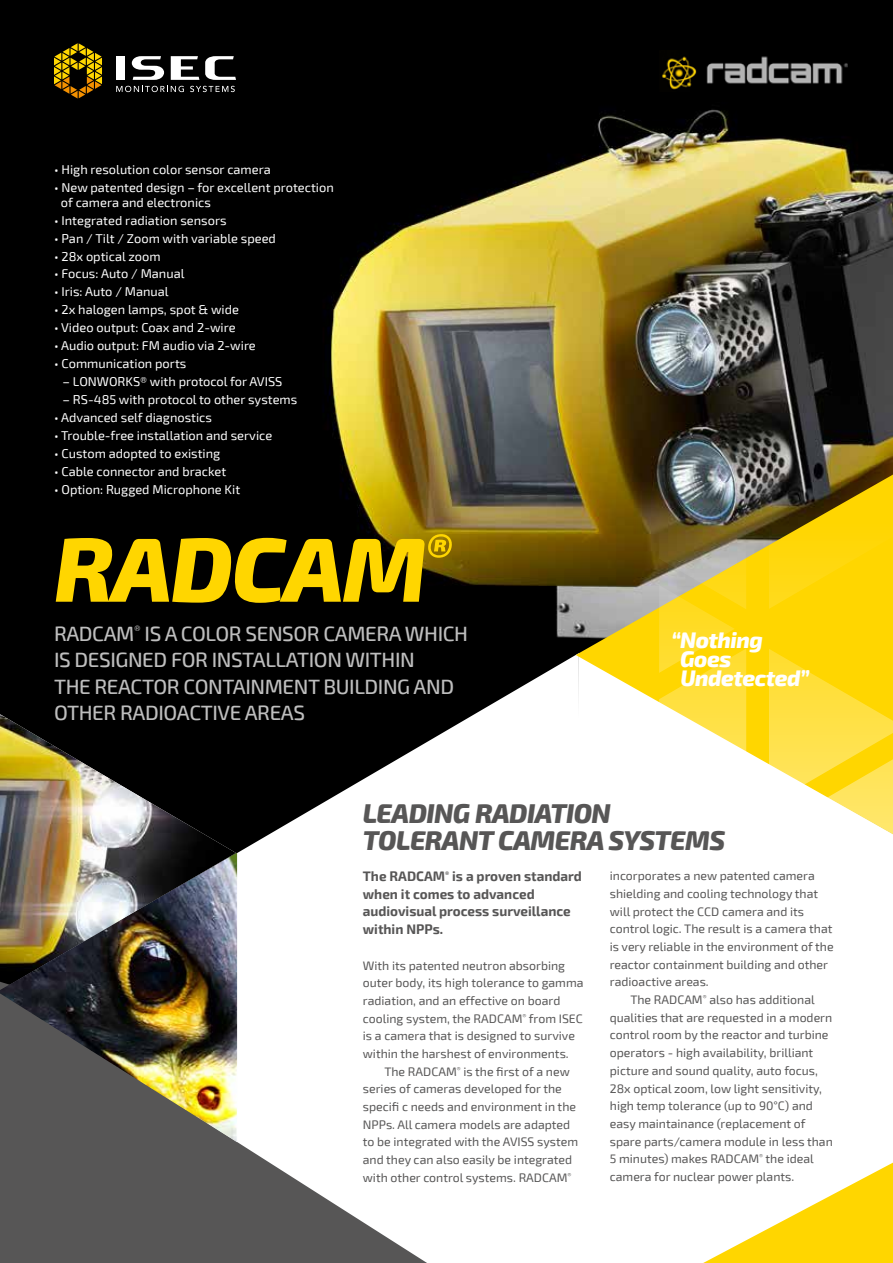
<style>
.page{position:relative;width:893px;height:1263px;background:#fff}
.page>*{position:absolute;margin:0;border:0;box-sizing:border-box;transform-origin:0 0}
.t1{font:italic 800 91.05px "Exo 2";letter-spacing:-.02em;color:#ffd600}
.t2{font:italic 800 26.7px/26.1px "Exo 2";letter-spacing:-.02em;color:#575656}
.t3{font:italic 800 22.05px/19.2px "Exo 2";letter-spacing:-.02em;color:#fff}
.t4{font:500 20.7px/26.5px "Exo 2";letter-spacing:-.02em;color:#bebebe}
.t5{font:700 13.5px/17.7px "Exo 2";color:#575656}
.t6{font:12.75px/14.7px "Exo 2";color:#fff}
.t7{font:12.3px/17.7px "Exo 2";color:#575656}
</style>
<div class="page">
<div style="left:0;top:0;width:893px;height:921px;background:#000"></div>
<img style="left:327px;top:109px;width:566px;height:529px">
<div style="left:580px;top:834px;width:313px;height:87px;background:#fff"></div>
<svg style="left:1px;top:655px;width:579px;height:608px"></svg>
<svg style="left:576px;top:475px;width:317px;height:359px;background:#d0bd6a"></svg>
<svg style="left:116px;top:86px;width:68px;height:6px"></svg>
<svg style="left:190px;top:86px;width:45px;height:6px"></svg>
<svg style="left:54px;top:43px;width:48px;height:56px"></svg>
<div style="left:116px;top:56px;width:9px;height:24px;background:#fff"></div>
<svg style="left:132px;top:56px;width:32px;height:24px"></svg>
<svg style="left:171px;top:56px;width:28px;height:24px"></svg>
<svg style="left:205px;top:56px;width:31px;height:24px"></svg>
<img style="left:662px;top:56px;width:186px;height:34px">
<img style="left:0;top:853px;width:237px;height:289px">
<svg style="left:769px;top:649px;width:124px;height:245px;background:#feea80"></svg>
<svg style="left:659px;top:456px;width:87px;height:438px;background:#d9cd8c"></svg>
<svg style="left:769px;top:456px;width:124px;height:153px;background:#c0a210"></svg>
<svg style="left:703px;top:1162px;width:190px;height:101px"></svg>
<p class="t6" style="left:54px;top:162px;width:218px">• High resolution color sensor camera</p>
<p class="t6" style="left:61px;top:180px;width:274px;text-indent:-7px">• New patented design – for excellent protection of camera and electronics</p>
<p class="t6" style="left:54px;top:213px;width:174px">• Integrated radiation sensors</p>
<p class="t6" style="left:54px;top:231px;width:223px">• Pan / Tilt / Zoom with variable speed</p>
<p class="t6" style="left:54px;top:249px;width:108px">• 28x optical zoom</p>
<p class="t6" style="left:54px;top:267px;width:132px">• Focus: Auto / Manual</p>
<p class="t6" style="left:54px;top:285px;width:116px">• Iris: Auto / Manual</p>
<p class="t6" style="left:54px;top:303px;width:187px">• 2x halogen lamps, spot &amp; wide</p>
<p class="t6" style="left:54px;top:321px;width:183px">• Video output: Coax and 2-wire</p>
<p class="t6" style="left:54px;top:339px;width:203px">• Audio output: FM audio via 2-wire</p>
<p class="t6" style="left:54px;top:357px;width:134px">• Communication ports</p>
<p class="t6" style="left:63px;top:375px;width:221px">– LONWORKS® with protocol for AVISS</p>
<p class="t6" style="left:63px;top:393px;width:236px">– RS-485 with protocol to other systems</p>
<p class="t6" style="left:54px;top:411px;width:160px">• Advanced self diagnostics</p>
<p class="t6" style="left:54px;top:428px;width:220px">• Trouble-free installation and service</p>
<p class="t6" style="left:54px;top:446px;width:168px">• Custom adopted to existing</p>
<p class="t6" style="left:54px;top:464px;width:174px">• Cable connector and bracket</p>
<p class="t6" style="left:54px;top:482px;width:188px">• Option: Rugged Microphone Kit</p>
<h1 class="t1" style="left:54px;top:514px;width:400px">RADCAM<sup>®</sup></h1>
<h3 class="t4" style="left:54px;top:620px;width:416px">RADCAM<sup>®</sup> IS A COLOR SENSOR CAMERA WHICH IS DESIGNED FOR INSTALLATION WITHIN<br>THE REACTOR CONTAINMENT BUILDING AND OTHER RADIOACTIVE AREAS</h3>
<h3 class="t3" style="left:680px;top:631px;width:131px;text-indent:-9px">“Nothing<br>Goes<br>Undetected”</h3>
<h2 class="t2" style="left:363px;top:802px;width:364px">LEADING RADIATION<br>TOLERANT CAMERA SYSTEMS</h2>
<p class="t5" style="left:363px;top:868px;width:221px">The RADCAM<sup>®</sup> is a proven standard when it comes to advanced audiovisual process surveillance within NPPs.</p>
<p class="t7" style="left:363px;top:957px;width:222px">With its patented neutron absorbing outer body, its high tolerance to gamma radiation, and an effective on board cooling system, the RADCAM<sup>®</sup> from ISEC is a camera that is designed to survive within the harshest of environments.</p>
<p class="t7" style="left:363px;top:1063px;width:217px;text-indent:21px">The RADCAM<sup>®</sup> is the first of a new series of cameras developed for the specifi c needs and environment in the NPPs. All camera models are adapted to be integrated with the AVISS system and they can also easily be integrated with other control systems. RADCAM<sup>®</sup></p>
<p class="t7" style="left:610px;top:867px;width:206px">incorporates a new patented camera</p>
<p class="t7" style="left:610px;top:885px;width:210px">shielding and cooling technology that</p>
<p class="t7" style="left:610px;top:903px;width:196px">will protect the CCD camera and its</p>
<p class="t7" style="left:610px;top:920px;width:224px">control logic. The result is a camera that</p>
<p class="t7" style="left:610px;top:938px;width:225px">is very reliable in the environment of the</p>
<p class="t7" style="left:610px;top:956px;width:220px">reactor containment building and other</p>
<p class="t7" style="left:610px;top:973px;width:100px">radioactive areas.</p>
<p class="t7" style="left:630px;top:991px;width:186px">The RADCAM<sup>®</sup> also has additional</p>
<p class="t7" style="left:610px;top:1009px;width:224px">qualities that are requested in a modern</p>
<p class="t7" style="left:610px;top:1026px;width:220px">control room by the reactor and turbine</p>
<p class="t7" style="left:610px;top:1044px;width:205px">operators - high availability, brilliant</p>
<p class="t7" style="left:610px;top:1062px;width:210px">picture and sound quality, auto focus,</p>
<p class="t7" style="left:610px;top:1079px;width:214px">28x optical zoom, low light sensitivity,</p>
<p class="t7" style="left:610px;top:1097px;width:205px">high temp tolerance (up to 90°C) and</p>
<p class="t7" style="left:610px;top:1115px;width:197px">easy maintainance (replacement of</p>
<p class="t7" style="left:610px;top:1133px;width:224px">spare parts/camera module in less than</p>
<p class="t7" style="left:610px;top:1150px;width:205px">5 minutes) makes RADCAM<sup>®</sup> the ideal</p>
<p class="t7" style="left:610px;top:1168px;width:186px">camera for nuclear power plants.</p>
</div>
